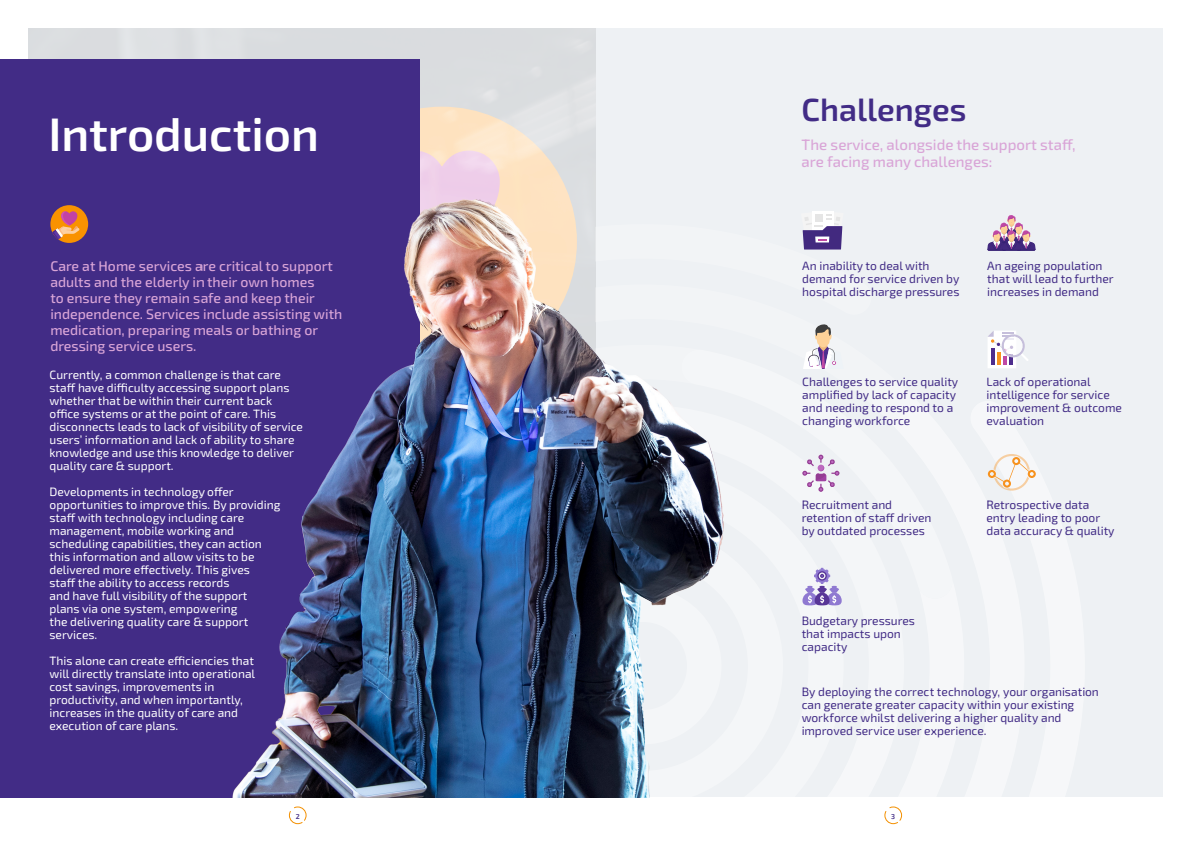
<style>
.page{position:relative;width:1191px;height:842px;background:#fff}
.page>*{position:absolute;margin:0;border:0;box-sizing:border-box;transform-origin:0 0}
.t1{font:600 47px "Exo 2";color:#fff}
.t2{font:600 32px "Exo 2";color:#422c86}
.t3{font:500 15px/16.2px "Exo 2";color:#d9a5d7}
.t4{font:500 14px/16px "Exo 2";color:#d9a5d7}
.t5{font:12px/13px "Exo 2";color:#fff}
.t6{font:12px/13px "Exo 2";color:#422c86}
.Small_Body{font:600 7px "Exo 2";color:#422c86}
</style>
<div class="page">
<div style="left:28px;top:28px;width:1134px;height:769px;background:#eef1f4"></div>
<svg style="left:289px;top:806px;width:17px;height:18px"></svg>
<div style="left:28px;top:29px;width:567px;height:142px;background:#dadddf"></div>
<svg style="left:420px;top:107px;width:157px;height:64px"></svg>
<svg style="left:420px;top:145px;width:95px;height:26px;background:#f7ddd9"></svg>
<div style="left:0;top:60px;width:420px;height:737px;background:#422c86"></div>
<svg style="left:884px;top:806px;width:18px;height:18px"></svg>
<svg style="left:50px;top:205px;width:38px;height:38px"></svg>
<svg style="left:802px;top:568px;width:39px;height:37px"></svg>
<svg style="left:802px;top:455px;width:37px;height:37px"></svg>
<img style="left:232px;top:171px;width:492px;height:626px">
<svg style="left:987px;top:454px;width:48px;height:37px"></svg>
<svg style="left:987px;top:215px;width:48px;height:36px"></svg>
<svg style="left:803px;top:324px;width:33px;height:44px"></svg>
<svg style="left:988px;top:331px;width:40px;height:37px"></svg>
<svg style="left:802px;top:211px;width:41px;height:39px"></svg>
<p class="t1" style="left:48px;top:101px;width:272px">Introduction</p>
<p class="t4" style="left:50px;top:258px;width:293px">Care at Home services are critical to support adults and the elderly in their own homes<br>to ensure they remain safe and keep their independence. Services include assisting with medication, preparing meals or bathing or dressing service users.</p>
<p class="t5" style="left:50px;top:368px;width:255px">Currently, a common challenge is that care staff have difficulty accessing support plans whether that be within their current back office systems or at the point of care. This disconnects leads to lack of visibility of service users’ information and lack of ability to share knowledge and use this knowledge to deliver quality care &amp; support.</p>
<p class="t5" style="left:50px;top:485px;width:232px">Developments in technology offer opportunities to improve this. By providing staff with technology including care management, mobile working and scheduling capabilities, they can action this information and allow visits to be delivered more effectively. This gives<br>staff the ability to access records<br>and have full visibility of the support plans via one system, empowering<br>the delivering quality care &amp; support services.</p>
<p class="t5" style="left:50px;top:654px;width:207px">This alone can create efficiencies that will directly translate into operational cost savings, improvements in productivity, and when importantly, increases in the quality of care and execution of care plans.</p>
<p class="Small_Body" style="left:296px;top:811px;width:6px">2</p>
<p class="t2" style="left:801px;top:87px;width:166px">Challenges</p>
<p class="t3" style="left:801px;top:137px;width:276px">The service, alongside the support staff, are facing many challenges:</p>
<p class="t6" style="left:802px;top:259px;width:159px">An inability to deal with demand for service driven by hospital discharge pressures</p>
<p class="t6" style="left:987px;top:259px;width:128px">An ageing population that will lead to further increases in demand</p>
<p class="t6" style="left:802px;top:375px;width:157px">Challenges to service quality amplified by lack of capacity and needing to respond to a changing workforce</p>
<p class="t6" style="left:986px;top:375px;width:137px">Lack of operational intelligence for service improvement &amp; outcome evaluation</p>
<p class="t6" style="left:801px;top:498px;width:131px">Recruitment and retention of staff driven by outdated processes</p>
<p class="t6" style="left:986px;top:498px;width:130px">Retrospective data entry leading to poor data accuracy &amp; quality</p>
<p class="t6" style="left:801px;top:613px;width:115px">Budgetary pressures that impacts upon capacity</p>
<p class="t6" style="left:801px;top:685px;width:299px">By deploying the correct technology, your organisation can generate greater capacity within your existing workforce whilst delivering a higher quality and improved service user experience.</p>
<p class="Small_Body" style="left:891px;top:811px;width:5px">3</p>
</div>
